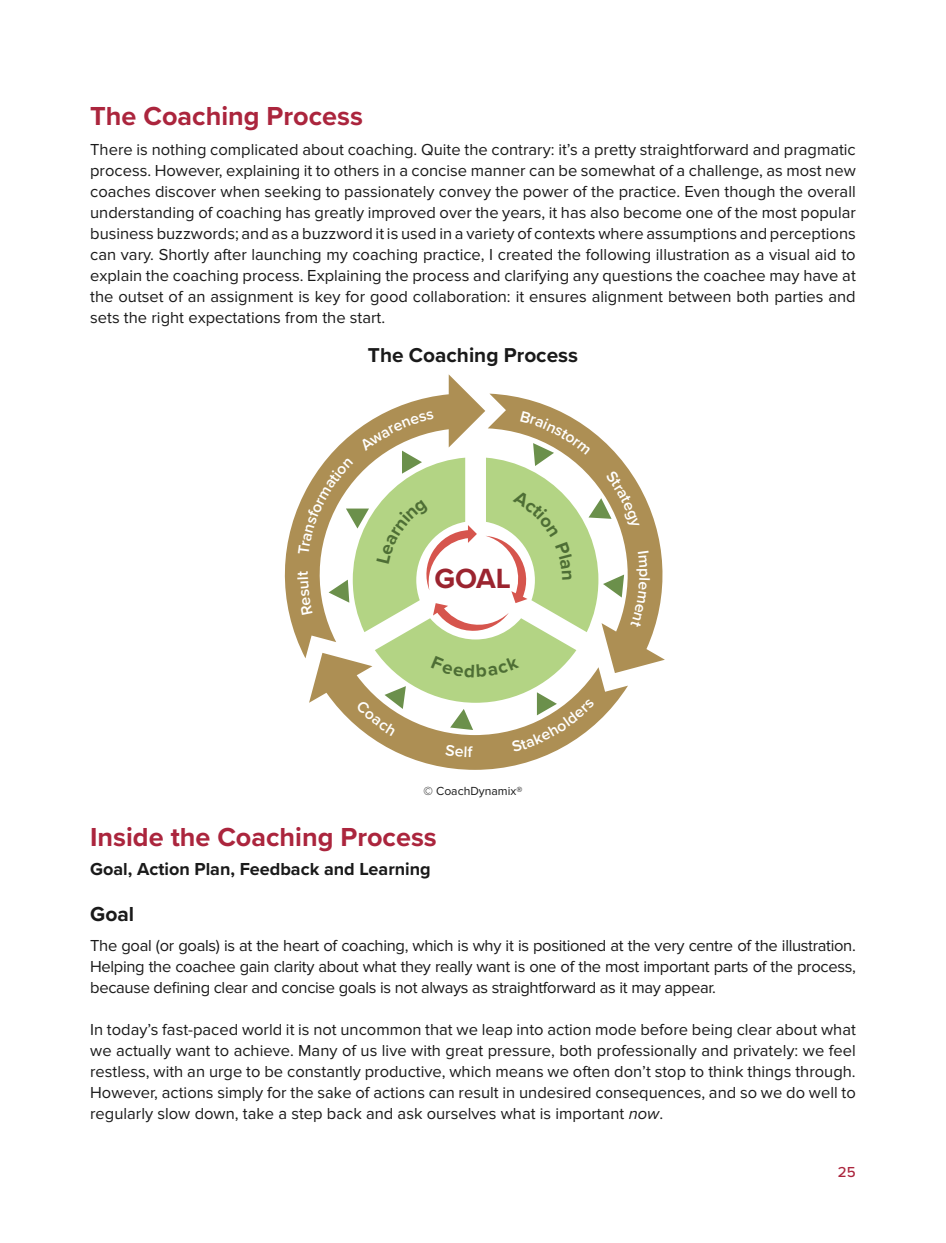
<style>
.page{position:relative;width:946px;height:1243px;background:#fff}
.page>*{position:absolute;margin:0;border:0;box-sizing:border-box;transform-origin:0 0}
.t1{font:700 28.8px "Proxima Nova";color:#9b242f}
.t2{font:700 27px "Proxima Nova";color:#ab253d}
.t3{font:700 21px "Proxima Nova";color:#1a1a1a}
.t4{font:700 20.85px "Proxima Nova";color:#1a1a1a}
.t5{font:700 18px "Proxima Nova";color:#1a1a1a}
.t6{font:16.5px/21px "Proxima Nova";color:#1a1a1a;text-align:justify}
.t7{font:600 15.9px "Proxima Nova";color:#fff}
.t8{font:500 15px "Proxima Nova";color:#ab253d}
.t9{font:12.15px "Proxima Nova";color:#1a1a1a}
.s1{font-style:italic}
</style>
<div class="page">
<svg style="left:489px;top:393px;width:176px;height:271px"></svg>
<svg style="left:284px;top:374px;width:201px;height:265px"></svg>
<svg style="left:297px;top:411px;width:352px;height:358px"></svg>
<h2 class="t2" style="left:90px;top:96px;width:274px">The Coaching Process</h2>
<p class="t6" style="left:90px;top:139px;width:767px">There is nothing complicated about coaching. Quite the contrary: it’s a pretty straightforward and pragmatic process. However, explaining it to others in a concise manner can be somewhat of a challenge, as most new coaches discover when seeking to passionately convey the power of the practice. Even though the overall understanding of coaching has greatly improved over the years, it has also become one of the most popular business buzzwords; and as a buzzword it is used in a variety of contexts where assumptions and perceptions can vary. Shortly after launching my coaching practice, I created the following illustration as a visual aid to explain the coaching process. Explaining the process and clarifying any questions the coachee may have at the outset of an assignment is key for good collaboration: it ensures alignment between both parties and sets the right expectations from the start.</p>
<p class="t4" style="left:368px;top:339px;width:211px">The Coaching Process</p>
<h1 class="t1" style="left:434px;top:556px;width:78px">GOAL</h1>
<p class="t7" style="left:656px;top:568px;width:11px;rotate:90deg">p</p>
<p class="t9" style="left:423px;top:783px;width:100px">© CoachDynamix®</p>
<h2 class="t2" style="left:90px;top:816px;width:348px">Inside the Coaching Process</h2>
<p class="t5" style="left:90px;top:855px;width:342px">Goal, Action Plan, Feedback and Learning</p>
<p class="t3" style="left:90px;top:898px;width:45px">Goal</p>
<p class="t6" style="left:90px;top:935px;width:767px">The goal (or goals) is at the heart of coaching, which is why it is positioned at the very centre of the illustration.<br>Helping the coachee gain clarity about what they really want is one of the most important parts of the process, because defining clear and concise goals is not always as straightforward as it may appear.</p>
<p class="t6" style="left:90px;top:1019px;width:767px">In today’s fast-paced world it is not uncommon that we leap into action mode before being clear about what we actually want to achieve. Many of us live with great pressure, both professionally and privately: we feel restless, with an urge to be constantly productive, which means we often don’t stop to think things through.<br>However, actions simply for the sake of actions can result in undesired consequences, and so we do well to regularly slow down, take a step back and ask ourselves what is important <span class="s1">now</span>.</p>
<p class="t8" style="left:837px;top:1160px;width:19px">25</p>
</div>
